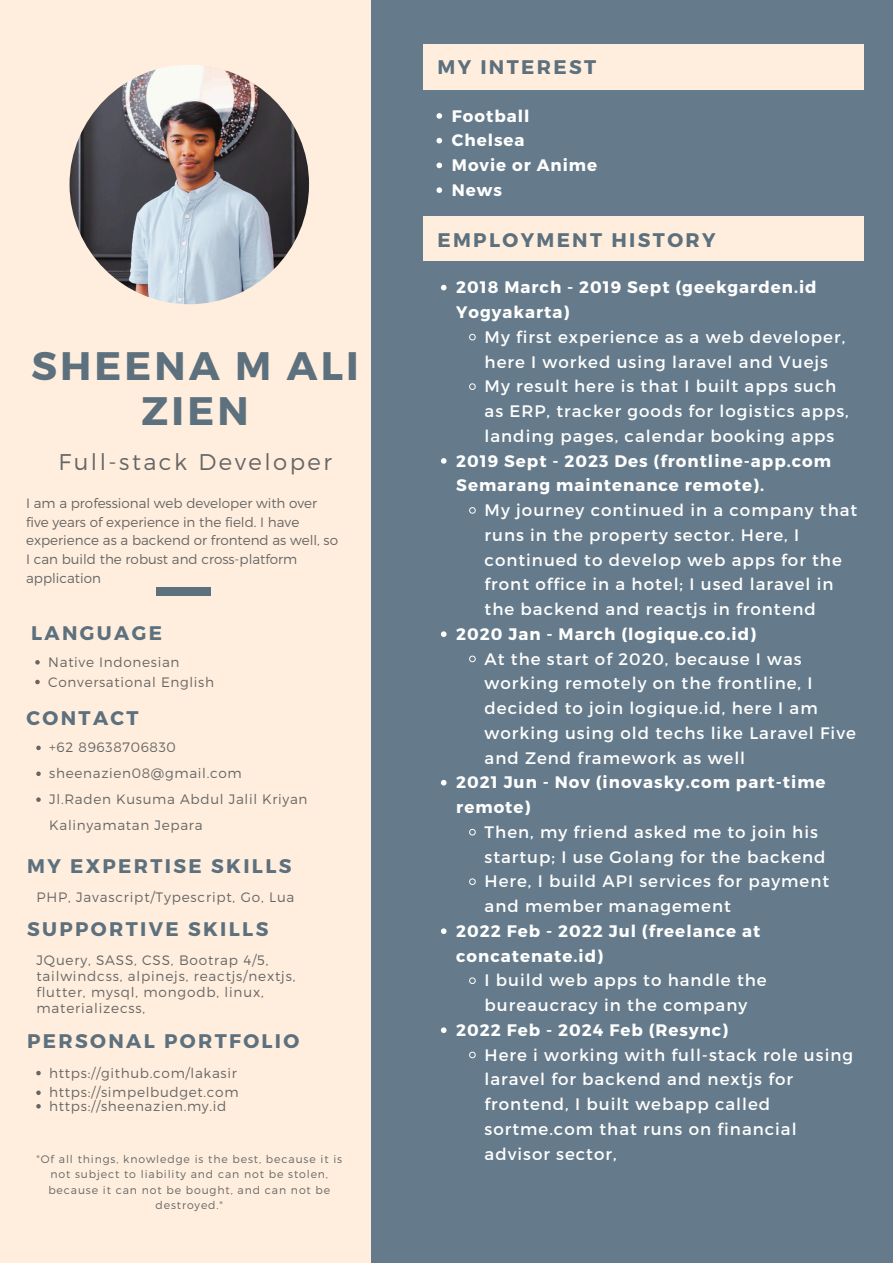
<style>
.page{position:relative;width:893px;height:1263px;background:#657b8b}
.page>*{position:absolute;margin:0;border:0;box-sizing:border-box;transform-origin:0 0}
.t1{font:700 39.75px/45.6px "Montserrat";letter-spacing:.08em;color:#5c707e;text-align:center}
.t2{font:300 22.73px "Montserrat";letter-spacing:.11em;color:#666}
.t3{font:700 19.73px "Montserrat";letter-spacing:.12em;color:#5c707e}
.t4{font:700 19.65px "Montserrat";letter-spacing:.12em;color:#5c707e}
.t5{font:16.65px/24.8px "Montserrat";letter-spacing:.06em;color:#fff}
.t6{font:700 16.65px/24.8px "Montserrat";letter-spacing:.06em;color:#fff}
.t7{font:300 13.65px/16.4px "Montserrat";letter-spacing:.05em;color:#666}
.t8{font:300 13.5px/18.6px "Montserrat";color:#666}
.t9{font:300 10.88px/15.6px "Montserrat";letter-spacing:.08em;color:#666;text-align:center}
</style>
<div class="page">
<div style="left:0;top:0;width:371px;height:1263px;background:#fed"></div>
<div style="left:156px;top:587px;width:54px;height:8px;background:#5c707e"></div>
<img style="left:70px;top:65px;width:239px;height:239px;border-radius:50%">
<div style="left:423px;top:216px;width:440px;height:45px;background:#fed"></div>
<svg style="left:441px;top:285px;width:5px;height:5px"></svg>
<svg style="left:469px;top:334px;width:7px;height:7px"></svg>
<svg style="left:469px;top:383px;width:7px;height:7px"></svg>
<svg style="left:441px;top:458px;width:5px;height:6px"></svg>
<svg style="left:469px;top:507px;width:7px;height:7px"></svg>
<svg style="left:441px;top:631px;width:5px;height:6px"></svg>
<svg style="left:469px;top:655px;width:7px;height:7px"></svg>
<svg style="left:441px;top:780px;width:5px;height:5px"></svg>
<svg style="left:469px;top:829px;width:7px;height:7px"></svg>
<svg style="left:469px;top:878px;width:7px;height:7px"></svg>
<svg style="left:441px;top:928px;width:5px;height:6px"></svg>
<svg style="left:469px;top:977px;width:7px;height:7px"></svg>
<svg style="left:441px;top:1027px;width:5px;height:6px"></svg>
<svg style="left:469px;top:1051px;width:7px;height:7px"></svg>
<svg style="left:36px;top:746px;width:5px;height:4px"></svg>
<svg style="left:36px;top:771px;width:5px;height:5px"></svg>
<svg style="left:36px;top:797px;width:5px;height:5px"></svg>
<div style="left:423px;top:45px;width:440px;height:44px;background:#fed"></div>
<svg style="left:436px;top:113px;width:6px;height:6px"></svg>
<svg style="left:436px;top:138px;width:6px;height:5px"></svg>
<svg style="left:436px;top:163px;width:6px;height:5px"></svg>
<svg style="left:436px;top:187px;width:6px;height:6px"></svg>
<svg style="left:35px;top:660px;width:5px;height:4px"></svg>
<svg style="left:35px;top:680px;width:5px;height:4px"></svg>
<svg style="left:36px;top:1071px;width:5px;height:4px"></svg>
<svg style="left:36px;top:1090px;width:5px;height:5px"></svg>
<svg style="left:36px;top:1104px;width:5px;height:4px"></svg>
<h5 class="t1" style="left:31px;top:341px;width:329px">SHEENA M ALI<br>ZIEN</h5>
<h3 class="t2" style="left:58px;top:447px;width:275px">Full-stack Developer</h3>
<p class="t8" style="left:26px;top:493px;width:313px">I am a professional web developer with over five years of experience in the field. I have experience as a backend or frontend as well, so I can build the robust and cross-platform application</p>
<h3 class="t3" style="left:31px;top:620px;width:132px">LANGUAGE</h3>
<p class="t7" style="left:48px;top:653px;width:133px">Native Indonesian</p>
<p class="t7" style="left:48px;top:673px;width:167px">Conversational English</p>
<p class="t3" style="left:27px;top:705px;width:113px">CONTACT</p>
<p class="t7" style="left:49px;top:739px;width:128px">+62 89638706830</p>
<p class="t7" style="left:49px;top:764px;width:194px">sheenazien08@gmail.com</p>
<p class="t7" style="left:49px;top:786px;width:260px;line-height:25.9px">Jl.Raden Kusuma Abdul Jalil Kriyan<br>Kalinyamatan Jepara</p>
<p class="t3" style="left:27px;top:853px;width:266px">MY EXPERTISE SKILLS</p>
<p class="t7" style="left:36px;top:888px;width:259px">PHP, Javascript/Typescript, Go, Lua</p>
<p class="t3" style="left:27px;top:916px;width:243px">SUPPORTIVE SKILLS</p>
<p class="t7" style="left:36px;top:951px;width:260px">JQuery, SASS, CSS, Bootrap 4/5, tailwindcss, alpinejs, reactjs/nextjs, flutter, mysql, mongodb, linux, materializecss,</p>
<p class="t3" style="left:27px;top:1028px;width:274px">PERSONAL PORTFOLIO</p>
<p class="t7" style="left:49px;top:1064px;width:189px">https://github.com/lakasir</p>
<p class="t7" style="left:49px;top:1083px;width:191px">https://simpelbudget.com</p>
<p class="t7" style="left:49px;top:1097px;width:179px">https://sheenazien.my.id</p>
<p class="t9" style="left:37px;top:1150px;width:307px">"Of all things, knowledge is the best, because it is not subject to liability and can not be stolen, because it can not be bought, and can not be destroyed."</p>
<h3 class="t4" style="left:437px;top:54px;width:160px">MY INTEREST</h3>
<p class="t6" style="left:452px;top:102px;width:79px">Football</p>
<p class="t6" style="left:452px;top:127px;width:74px">Chelsea</p>
<p class="t6" style="left:452px;top:152px;width:147px">Movie or Anime</p>
<p class="t6" style="left:452px;top:177px;width:52px">News</p>
<p class="t4" style="left:437px;top:227px;width:280px">EMPLOYMENT HISTORY</p>
<h1 class="t6" style="left:456px;top:274px;width:362px">2018 March - 2019 Sept (geekgarden.id<br>Yogyakarta)</h1>
<h2 class="t5" style="left:484px;top:324px;width:362px">My first experience as a web developer, here I worked using laravel and Vuejs</h2>
<h5 class="t5" style="left:484px;top:373px;width:366px">My result here is that I built apps such as ERP, tracker goods for logistics apps, landing pages, calendar booking apps</h5>
<p class="t6" style="left:456px;top:447px;width:376px">2019 Sept - 2023 Des (frontline-app.com<br>Semarang maintenance remote).</p>
<h3 class="t5" style="left:484px;top:497px;width:374px">My journey continued in a company that runs in the property sector. Here, I continued to develop web apps for the front office in a hotel; I used laravel in the backend and reactjs in frontend</h3>
<p class="t6" style="left:456px;top:621px;width:301px">2020 Jan - March (logique.co.id)</p>
<p class="t5" style="left:484px;top:645px;width:373px">At the start of 2020, because I was working remotely on the frontline, I decided to join logique.id, here I am working using old techs like Laravel Five and Zend framework as well</p>
<h3 class="t6" style="left:456px;top:769px;width:371px">2021 Jun - Nov (inovasky.com part-time remote)</h3>
<p class="t5" style="left:484px;top:819px;width:342px">Then, my friend asked me to join his startup; I use Golang for the backend</p>
<p class="t5" style="left:484px;top:868px;width:346px">Here, I build API services for payment and member management</p>
<p class="t6" style="left:456px;top:918px;width:305px">2022 Feb - 2022 Jul (freelance at concatenate.id)</p>
<h3 class="t5" style="left:484px;top:967px;width:284px">I build web apps to handle the bureaucracy in the company</h3>
<h5 class="t6" style="left:456px;top:1017px;width:273px">2022 Feb - 2024 Feb (Resync)</h5>
<h3 class="t5" style="left:484px;top:1041px;width:370px">Here i working with full-stack role using laravel for backend and nextjs for frontend, I built webapp called sortme.com that runs on financial advisor sector,</h3>
</div>
